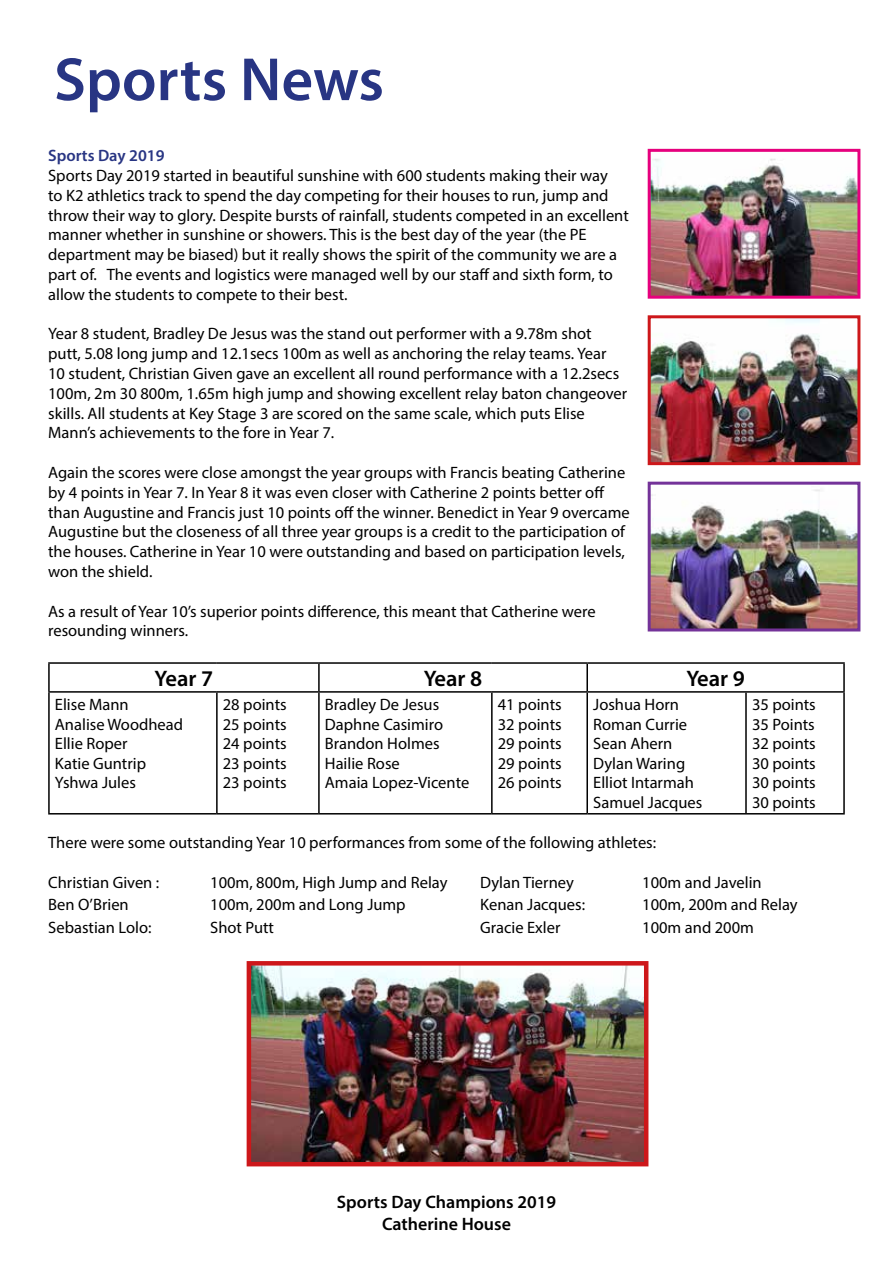
<style>
.page{position:relative;width:893px;height:1263px;background:#fff}
.page>*{position:absolute;margin:0;border:0;box-sizing:border-box;transform-origin:0 0}
.t1{font:600 61.5px "Myriad Pro";color:#283583}
.t2{font:600 22.5px "Myriad Pro";color:#000}
.t3{font:600 18px/21.6px "Myriad Pro";color:#000;text-align:center}
.t4{font:16.5px/19.5px "Myriad Pro";color:#000}
.t5{font:600 16.5px "Myriad Pro";color:#283583}
</style>
<div class="page">
<hr style="left:48px;top:662px;width:169px;height:2px;background:#000">
<hr style="left:48px;top:664px;width:2px;height:27px;background:#000">
<hr style="left:217px;top:662px;width:102px;height:2px;background:#000">
<hr style="left:319px;top:662px;width:173px;height:2px;background:#000">
<hr style="left:318px;top:664px;width:2px;height:27px;background:#000">
<hr style="left:492px;top:662px;width:95px;height:2px;background:#000">
<hr style="left:587px;top:662px;width:159px;height:2px;background:#000">
<hr style="left:586px;top:664px;width:2px;height:27px;background:#000">
<hr style="left:746px;top:662px;width:99px;height:2px;background:#000">
<hr style="left:843px;top:664px;width:2px;height:27px;background:#000">
<hr style="left:48px;top:691px;width:169px;height:2px;background:#000">
<hr style="left:48px;top:693px;width:2px;height:120px;background:#000">
<hr style="left:217px;top:691px;width:102px;height:2px;background:#000">
<hr style="left:216px;top:693px;width:2px;height:120px;background:#000">
<hr style="left:319px;top:691px;width:173px;height:2px;background:#000">
<hr style="left:318px;top:693px;width:2px;height:120px;background:#000">
<hr style="left:492px;top:691px;width:95px;height:2px;background:#000">
<hr style="left:491px;top:693px;width:2px;height:120px;background:#000">
<hr style="left:587px;top:691px;width:159px;height:2px;background:#000">
<hr style="left:586px;top:693px;width:2px;height:120px;background:#000">
<hr style="left:746px;top:691px;width:99px;height:2px;background:#000">
<hr style="left:745px;top:693px;width:2px;height:120px;background:#000">
<hr style="left:843px;top:693px;width:2px;height:120px;background:#000">
<hr style="left:48px;top:813px;width:169px;height:1px;background:#000">
<hr style="left:217px;top:813px;width:102px;height:1px;background:#000">
<hr style="left:319px;top:813px;width:173px;height:1px;background:#000">
<hr style="left:492px;top:813px;width:95px;height:1px;background:#000">
<hr style="left:587px;top:813px;width:159px;height:1px;background:#000">
<hr style="left:746px;top:813px;width:99px;height:1px;background:#000">
<img style="left:252px;top:966px;width:391px;height:195px">
<div style="left:247px;top:961px;width:401px;height:205px;border:4px solid #cd171a"></div>
<img style="left:652px;top:319px;width:204px;height:142px">
<div style="left:648px;top:315px;width:212px;height:150px;border:3px solid #cd171a"></div>
<img style="left:652px;top:158px;width:204px;height:137px">
<div style="left:648px;top:149px;width:212px;height:150px;border:3px solid #e6007d"></div>
<img style="left:652px;top:489px;width:204px;height:138px">
<div style="left:648px;top:482px;width:212px;height:149px;border:3px solid #743399"></div>
<h1 class="t1" style="left:54px;top:40px;width:331px">Sports News</h1>
<p class="t5" style="left:48px;top:145px;width:118px">Sports Day 2019</p>
<p class="t4" style="left:48px;top:165px;width:582px">Sports Day 2019 started in beautiful sunshine with 600 students making their way<br>to K2 athletics track to spend the day competing for their houses to run, jump and throw their way to glory. Despite bursts of rainfall, students competed in an excellent manner whether in sunshine or showers. This is the best day of the year (the PE department may be biased) but it really shows the spirit of the community we are a part of. The events and logistics were managed well by our staff and sixth form, to allow the students to compete to their best.</p>
<p class="t4" style="left:48px;top:324px;width:581px">Year 8 student, Bradley De Jesus was the stand out performer with a 9.78m shot putt, 5.08 long jump and 12.1secs 100m as well as anchoring the relay teams. Year 10 student, Christian Given gave an excellent all round performance with a 12.2secs 100m, 2m 30 800m, 1.65m high jump and showing excellent relay baton changeover skills. All students at Key Stage 3 are scored on the same scale, which puts Elise Mann’s achievements to the fore in Year 7.</p>
<p class="t4" style="left:48px;top:462px;width:583px">Again the scores were close amongst the year groups with Francis beating Catherine by 4 points in Year 7. In Year 8 it was even closer with Catherine 2 points better off than Augustine and Francis just 10 points off the winner. Benedict in Year 9 overcame Augustine but the closeness of all three year groups is a credit to the participation of the houses. Catherine in Year 10 were outstanding and based on participation levels, won the shield.</p>
<p class="t4" style="left:48px;top:601px;width:549px">As a result of Year 10’s superior points difference, this meant that Catherine were resounding winners.</p>
<h2 class="t2" style="left:155px;top:664px;width:60px">Year 7</h2>
<h2 class="t2" style="left:424px;top:664px;width:60px">Year 8</h2>
<h2 class="t2" style="left:686px;top:664px;width:60px">Year 9</h2>
<p class="t4" style="left:55px;top:695px;width:130px">Elise Mann<br>Analise Woodhead<br>Ellie Roper<br>Katie Guntrip<br>Yshwa Jules</p>
<p class="t4" style="left:223px;top:695px;width:65px;text-align:justify">28 points 25 points 24 points 23 points 23 points</p>
<p class="t4" style="left:325px;top:695px;width:146px">Bradley De Jesus<br>Daphne Casimiro<br>Brandon Holmes<br>Hailie Rose<br>Amaia Lopez-Vicente</p>
<p class="t4" style="left:498px;top:695px;width:65px;text-align:justify">41 points 32 points 29 points 29 points 26 points</p>
<p class="t4" style="left:593px;top:695px;width:111px">Joshua Horn<br>Roman Currie<br>Sean Ahern<br>Dylan Waring<br>Elliot Intarmah<br>Samuel Jacques</p>
<p class="t4" style="left:752px;top:695px;width:65px;text-align:justify">35 points 35 Points 32 points 30 points 30 points 30 points</p>
<p class="t4" style="left:48px;top:833px;width:609px">There were some outstanding Year 10 performances from some of the following athletes:</p>
<p class="t4" style="left:48px;top:872px;width:113px">Christian Given :</p>
<p class="t4" style="left:210px;top:872px;width:239px">100m, 800m, High Jump and Relay</p>
<p class="t4" style="left:480px;top:872px;width:95px">Dylan Tierney</p>
<p class="t4" style="left:642px;top:872px;width:121px">100m and Javelin</p>
<p class="t4" style="left:48px;top:895px;width:82px">Ben O’Brien</p>
<p class="t4" style="left:210px;top:895px;width:197px">100m, 200m and Long Jump</p>
<p class="t4" style="left:480px;top:895px;width:106px">Kenan Jacques:</p>
<p class="t4" style="left:642px;top:895px;width:157px">100m, 200m and Relay</p>
<p class="t4" style="left:48px;top:917px;width:105px">Sebastian Lolo:</p>
<p class="t4" style="left:210px;top:917px;width:65px">Shot Putt</p>
<p class="t4" style="left:480px;top:917px;width:82px">Gracie Exler</p>
<p class="t4" style="left:642px;top:917px;width:113px">100m and 200m</p>
<p class="t3" style="left:337px;top:1191px;width:221px">Sports Day Champions 2019<br>Catherine House</p>
</div>
